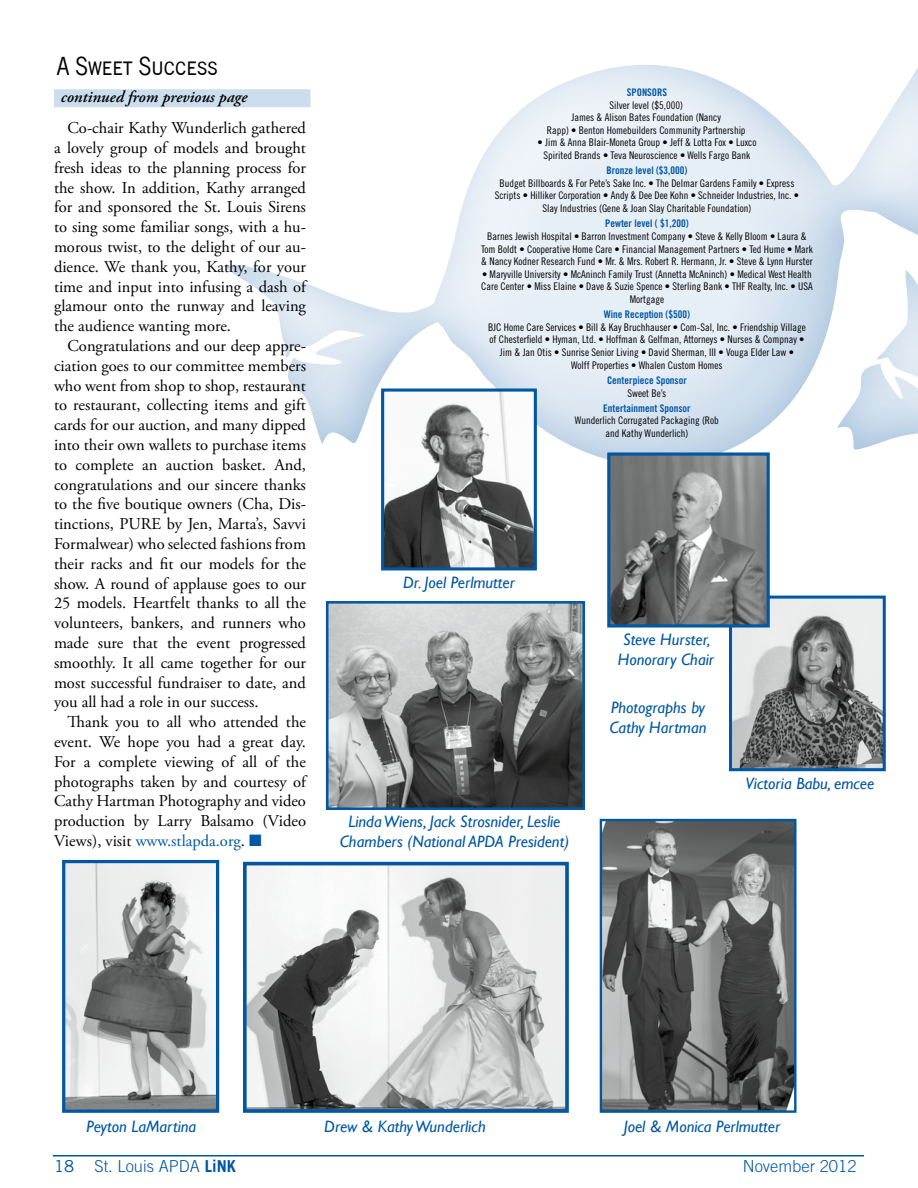
<style>
.page{position:relative;width:918px;height:1188px;background:#fff}
.page>*{position:absolute;margin:0;border:0;box-sizing:border-box;transform-origin:0 0}
.t1{font:27px "News Got SCT";color:#000;scale:.95 1}
.t2{font:16.5px/19.8px "Adobe Garamond Pro";color:#000;text-align:justify}
.t3{font:italic 16.5px/19.8px "Gill Sans";color:#0057a4;text-align:center}
.t4{font:300 16.5px "Trade Gothic LT Std";color:#0057a4}
.t5{font:italic 600 16.5px "Adobe Garamond Pro";color:#000}
.t6{font:10.5px/12.6px "Trade Gothic LT Std Cn 18";color:#000;text-align:center}
.t7{font:10.5px "Trade Gothic LT Std Bd Cn 20";color:#0057a4}
.s1{color:#0057a4}
.s2{font-weight:400}
.s3{font-weight:700}
</style>
<div class="page">
<hr style="left:53px;top:1155px;width:811px;height:1px;background:#0057a4">
<img style="left:733px;top:628px;width:9px;height:139px">
<div style="left:729px;top:596px;width:157px;height:175px;border:3px solid #0057a4"></div>
<svg style="left:213px;top:65px;width:705px;height:506px"></svg>
<svg style="left:742px;top:212px;width:73px;height:42px;background:#dde8f2"></svg>
<svg style="left:815px;top:212px;width:103px;height:42px"></svg>
<svg style="left:742px;top:254px;width:176px;height:565px"></svg>
<div style="left:54px;top:89px;width:256px;height:18px;background:#ccdded"></div>
<img style="left:385px;top:392px;width:148px;height:174px">
<div style="left:381px;top:388px;width:156px;height:182px;border:3px solid #0057a4"></div>
<img style="left:603px;top:822px;width:191px;height:288px">
<div style="left:600px;top:819px;width:197px;height:294px;border:2px solid #0057a4"></div>
<img style="left:248px;top:867px;width:316px;height:241px">
<div style="left:243px;top:862px;width:326px;height:251px;border:4px solid #0057a4"></div>
<img style="left:330px;top:605px;width:251px;height:201px">
<div style="left:326px;top:601px;width:259px;height:209px;border:3px solid #0057a4"></div>
<img style="left:66px;top:864px;width:149px;height:245px">
<div style="left:62px;top:860px;width:157px;height:253px;border:3px solid #0057a4"></div>
<img style="left:611px;top:456px;width:155px;height:168px">
<div style="left:607px;top:452px;width:163px;height:176px;border:3px solid #0057a4"></div>
<h1 class="t1" style="left:57px;top:52px;width:171px">A Sweet Success</h1>
<p class="t5" style="left:61px;top:87px;width:188px">continued from previous page</p>
<p class="t2" style="left:54px;top:119px;width:254px;text-indent:13px">Co-chair Kathy Wunderlich gathered a lovely group of models and brought fresh ideas to the planning process for the show. In addition, Kathy arranged for and sponsored the St. Louis Sirens to sing some familiar songs, with a hu&shy;morous twist, to the delight of our au&shy;dience. We thank you, Kathy, for your time and input into infusing a dash of glamour onto the runway and leaving the audience wanting more.</p>
<p class="t2" style="left:54px;top:336px;width:254px;text-indent:13px">Congratulations and our deep appre&shy;ciation goes to our committee members who went from shop to shop, restaurant to restaurant, collecting items and gift cards for our auction, and many dipped into their own wallets to purchase items to complete an auction basket. And, congratulations and our sincere thanks to the five boutique owners (Cha, Dis&shy;tinctions, PURE by Jen, Marta’s, Savvi Formalwear) who selected fashions from their racks and fit our models for the show. A round of applause goes to our 25 models. Heartfelt thanks to all the volunteers, bankers, and runners who made sure that the event progressed smoothly. It all came together for our most successful fundraiser to date, and you all had a role in our success.</p>
<p class="t2" style="left:54px;top:713px;width:254px;text-indent:13px">Thank you to all who attended the event. We hope you had a great day.<br>For a complete viewing of all of the photographs taken by and courtesy of Cathy Hartman Photography and video production by Larry Balsamo (Video Views), visit <span class="s1">www.stlapda.org</span>. <span class="s1">■</span></p>
<p class="t7" style="left:627px;top:86px;width:42px">SPONSORS</p>
<p class="t6" style="left:547px;top:98px;width:200px">Silver level ($5,000)<br>James &amp; Alison Bates Foundation (Nancy<br>Rapp) • Benton Homebuilders Community Partnership</p>
<p class="t6" style="left:538px;top:136px;width:220px">• Jim &amp; Anna Blair-Moneta Group • Jeff &amp; Lotta Fox • Luxco<br>Spirited Brands • Teva Neuroscience • Wells Fargo Bank</p>
<p class="t7" style="left:606px;top:164px;width:83px">Bronze level ($3,000)</p>
<p class="t6" style="left:495px;top:177px;width:306px">Budget Billboards &amp; For Pete’s Sake Inc. • The Delmar Gardens Family • Express<br>Scripts • Hilliker Corporation • Andy &amp; Dee Dee Kohn • Schneider Industries, Inc. •<br>Slay Industries (Gene &amp; Joan Slay Charitable Foundation)</p>
<p class="t7" style="left:605px;top:217px;width:85px">Pewter level ( $1,200)</p>
<p class="t6" style="left:481px;top:230px;width:333px">Barnes Jewish Hospital • Barron Investment Company • Steve &amp; Kelly Bloom • Laura &amp;<br>Tom Boldt • Cooperative Home Care • Financial Management Partners • Ted Hume • Mark &amp; Nancy Kodner Research Fund • Mr. &amp; Mrs. Robert R. Hermann, Jr. • Steve &amp; Lynn Hurster</p>
<p class="t6" style="left:481px;top:268px;width:333px">• Maryville University • McAninch Family Trust (Annetta McAninch) • Medical West Health<br>Care Center • Miss Elaine • Dave &amp; Suzie Spence • Sterling Bank • THF Realty, Inc. • USA<br>Mortgage</p>
<p class="t7" style="left:604px;top:308px;width:88px">Wine Reception ($500)</p>
<p class="t6" style="left:488px;top:321px;width:319px">BJC Home Care Services • Bill &amp; Kay Bruchhauser • Com-Sal, Inc. • Friendship Village of Chesterfield • Hyman, Ltd. • Hoffman &amp; Gelfman, Attorneys • Nurses &amp; Compnay • Jim &amp; Jan Otis • Sunrise Senior Living • David Sherman, III • Vouga Elder Law •<br>Wolff Properties • Whalen Custom Homes</p>
<p class="t7" style="left:607px;top:374px;width:81px">Centerpiece Sponsor</p>
<p class="t6" style="left:628px;top:386px;width:40px">Sweet Be’s</p>
<p class="t7" style="left:603px;top:402px;width:89px">Entertainment Sponsor</p>
<p class="t6" style="left:575px;top:414px;width:146px">Wunderlich Corrugated Packaging (Rob and Kathy Wunderlich)</p>
<p class="t3" style="left:403px;top:573px;width:113px">Dr. Joel Perlmutter</p>
<p class="t3" style="left:340px;top:812px;width:231px">Linda Wiens, Jack Strosnider, Leslie<br>Chambers (National APDA President)</p>
<p class="t3" style="left:618px;top:630px;width:98px">Steve Hurster,<br>Honorary Chair</p>
<p class="t3" style="left:610px;top:698px;width:99px;text-align:left">Photographs by<br>Cathy Hartman</p>
<p class="t3" style="left:746px;top:774px;width:130px">Victoria Babu, emcee</p>
<p class="t3" style="left:87px;top:1116px;width:111px">Peyton LaMartina</p>
<p class="t3" style="left:324px;top:1116px;width:163px">Drew &amp; Kathy Wunderlich</p>
<p class="t3" style="left:624px;top:1116px;width:158px">Joel &amp; Monica Perlmutter</p>
<p class="t4" style="left:54px;top:1156px;width:184px"><span class="s2">18</span> St. Louis APDA <span class="s3">LiNK</span></p>
<p class="t4" style="left:743px;top:1156px;width:115px">November 2012</p>
</div>
